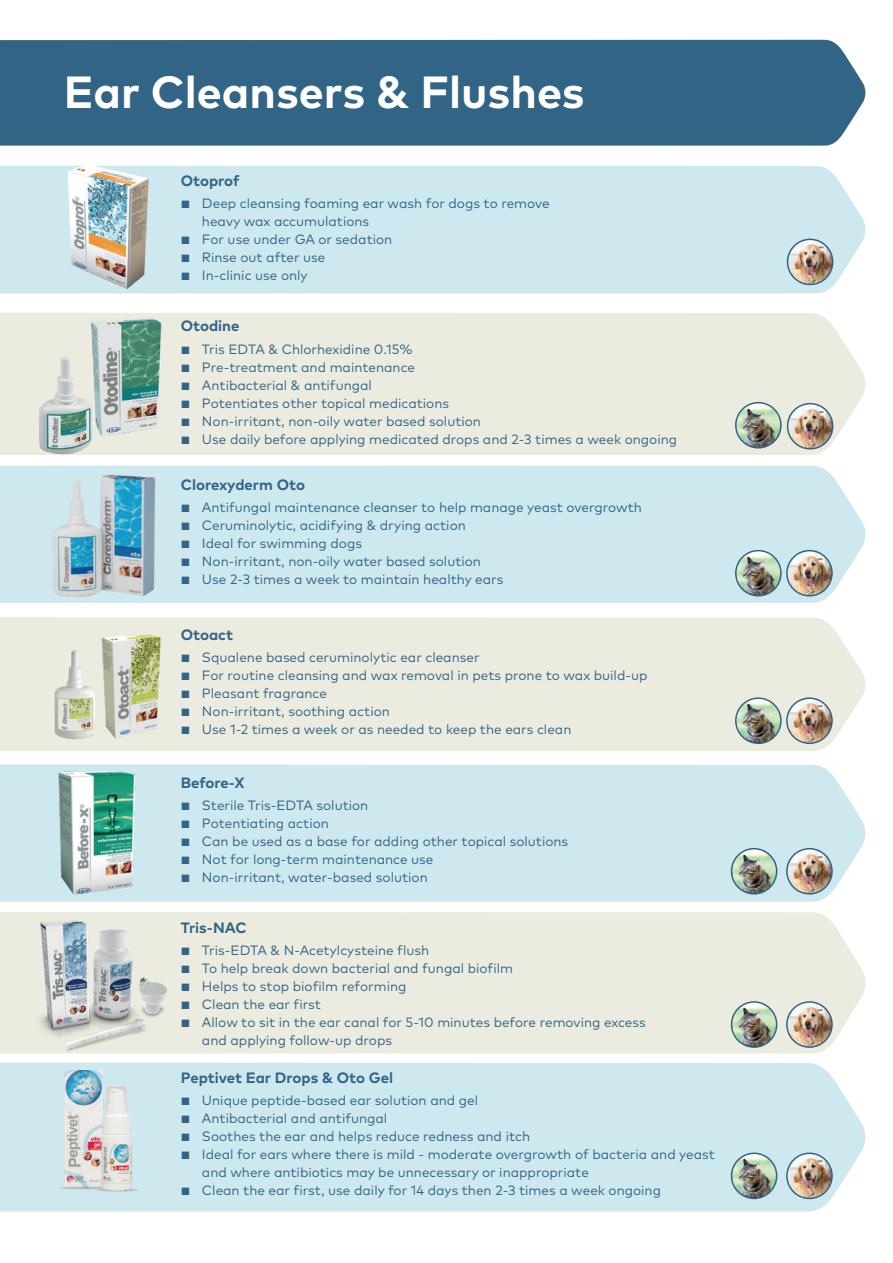
<style>
.page{position:relative;width:893px;height:1263px;background:#fff}
.page>*{position:absolute;margin:0;border:0;box-sizing:border-box;transform-origin:0 0}
.t1{font:700 45px "FF Mark Pro";color:#fff}
.t2{font:700 15px "FF Mark Pro";color:#326485}
.t3{font:13.5px/18px "FF Mark Pro";color:#326485}
.s1{font-weight:700;font-size:10.5px}
</style>
<div class="page">
<div style="left:0;top:40px;width:865px;height:106px;background:#326485"></div>
<div style="left:0;top:1062px;width:865px;height:149px;background:#cde8ef"></div>
<div style="left:0;top:912px;width:865px;height:141px;background:#ebecdf"></div>
<div style="left:0;top:764px;width:865px;height:138px;background:#cde8ef"></div>
<div style="left:0;top:617px;width:865px;height:134px;background:#ebecdf"></div>
<div style="left:0;top:465px;width:865px;height:138px;background:#cde8ef"></div>
<div style="left:0;top:313px;width:865px;height:142px;background:#ebecdf"></div>
<div style="left:0;top:166px;width:865px;height:127px;background:#cde8ef"></div>
<img style="left:736px;top:403px;width:45px;height:45px;border-radius:23px">
<div style="left:735px;top:402px;width:47px;height:47px;border:2px solid #326485;border-radius:50%"></div>
<img style="left:736px;top:551px;width:45px;height:45px;border-radius:23px">
<div style="left:735px;top:550px;width:47px;height:46px;border:2px solid #326485;border-radius:50%"></div>
<img style="left:736px;top:698px;width:45px;height:45px;border-radius:23px">
<div style="left:735px;top:697px;width:47px;height:47px;border:2px solid #326485;border-radius:50%"></div>
<img style="left:731px;top:849px;width:46px;height:45px;border-radius:23px">
<div style="left:731px;top:848px;width:46px;height:46px;border:2px solid #326485;border-radius:50%"></div>
<img style="left:731px;top:1002px;width:46px;height:45px;border-radius:23px">
<div style="left:731px;top:1001px;width:46px;height:47px;border:2px solid #326485;border-radius:50%"></div>
<img style="left:731px;top:1153px;width:46px;height:45px;border-radius:23px">
<div style="left:731px;top:1152px;width:46px;height:47px;border:2px solid #326485;border-radius:50%"></div>
<img style="left:57px;top:165px;width:101px;height:123px">
<img style="left:21px;top:764px;width:154px;height:138px">
<img style="left:1px;top:912px;width:186px;height:141px">
<img style="left:45px;top:1070px;width:106px;height:129px">
<img style="left:787px;top:239px;width:46px;height:45px;border-radius:23px">
<div style="left:787px;top:239px;width:46px;height:46px;border:2px solid #326485;border-radius:50%"></div>
<img style="left:787px;top:404px;width:46px;height:45px;border-radius:23px">
<div style="left:787px;top:403px;width:46px;height:46px;border:2px solid #326485;border-radius:50%"></div>
<img style="left:787px;top:551px;width:45px;height:45px;border-radius:23px">
<div style="left:786px;top:550px;width:47px;height:46px;border:2px solid #326485;border-radius:50%"></div>
<img style="left:787px;top:698px;width:45px;height:45px;border-radius:23px">
<div style="left:786px;top:697px;width:47px;height:47px;border:2px solid #326485;border-radius:50%"></div>
<img style="left:787px;top:849px;width:45px;height:45px;border-radius:23px">
<div style="left:786px;top:848px;width:47px;height:46px;border:2px solid #326485;border-radius:50%"></div>
<img style="left:787px;top:1002px;width:45px;height:45px;border-radius:23px">
<div style="left:786px;top:1001px;width:47px;height:47px;border:2px solid #326485;border-radius:50%"></div>
<img style="left:787px;top:1153px;width:45px;height:45px;border-radius:23px">
<div style="left:786px;top:1152px;width:47px;height:47px;border:2px solid #326485;border-radius:50%"></div>
<img style="left:32px;top:617px;width:154px;height:151px">
<img style="left:30px;top:313px;width:137px;height:142px">
<img style="left:41px;top:469px;width:117px;height:134px">
<h1 class="t1" style="left:64px;top:57px;width:522px">Ear Cleansers &amp; Flushes</h1>
<p class="t2" style="left:181px;top:169px;width:60px">Otoprof</p>
<p class="t3" style="left:202px;top:193px;width:349px;text-indent:-21px"><span class="s1">■</span> Deep cleansing foaming ear wash for dogs to remove heavy wax accumulations</p>
<p class="t3" style="left:181px;top:229px;width:213px"><span class="s1">■</span> For use under GA or sedation</p>
<p class="t3" style="left:181px;top:247px;width:146px"><span class="s1">■</span> Rinse out after use</p>
<p class="t3" style="left:181px;top:265px;width:129px"><span class="s1">■</span> In-clinic use only</p>
<p class="t2" style="left:181px;top:315px;width:60px">Otodine</p>
<p class="t3" style="left:181px;top:339px;width:233px"><span class="s1">■</span> Tris EDTA &amp; Chlorhexidine 0.15%</p>
<p class="t3" style="left:181px;top:357px;width:236px"><span class="s1">■</span> Pre-treatment and maintenance</p>
<p class="t3" style="left:181px;top:375px;width:193px"><span class="s1">■</span> Antibacterial &amp; antifungal</p>
<p class="t3" style="left:181px;top:393px;width:270px"><span class="s1">■</span> Potentiates other topical medications</p>
<p class="t3" style="left:181px;top:411px;width:302px"><span class="s1">■</span> Non-irritant, non-oily water based solution</p>
<p class="t3" style="left:181px;top:429px;width:498px"><span class="s1">■</span> Use daily before applying medicated drops and 2-3 times a week ongoing</p>
<p class="t2" style="left:181px;top:473px;width:126px">Clorexyderm Oto</p>
<p class="t3" style="left:181px;top:497px;width:463px"><span class="s1">■</span> Antifungal maintenance cleanser to help manage yeast overgrowth</p>
<p class="t3" style="left:181px;top:515px;width:287px"><span class="s1">■</span> Ceruminolytic, acidifying &amp; drying action</p>
<p class="t3" style="left:181px;top:533px;width:183px"><span class="s1">■</span> Ideal for swimming dogs</p>
<p class="t3" style="left:181px;top:551px;width:302px"><span class="s1">■</span> Non-irritant, non-oily water based solution</p>
<p class="t3" style="left:181px;top:569px;width:324px"><span class="s1">■</span> Use 2-3 times a week to maintain healthy ears</p>
<p class="t2" style="left:181px;top:623px;width:54px">Otoact</p>
<p class="t3" style="left:181px;top:647px;width:300px"><span class="s1">■</span> Squalene based ceruminolytic ear cleanser</p>
<p class="t3" style="left:181px;top:665px;width:468px"><span class="s1">■</span> For routine cleansing and wax removal in pets prone to wax build-up</p>
<p class="t3" style="left:181px;top:683px;width:148px"><span class="s1">■</span> Pleasant fragrance</p>
<p class="t3" style="left:181px;top:701px;width:211px"><span class="s1">■</span> Non-irritant, soothing action</p>
<p class="t3" style="left:181px;top:719px;width:392px"><span class="s1">■</span> Use 1-2 times a week or as needed to keep the ears clean</p>
<p class="t2" style="left:181px;top:771px;width:65px">Before-X</p>
<p class="t3" style="left:181px;top:795px;width:189px"><span class="s1">■</span> Sterile Tris-EDTA solution</p>
<p class="t3" style="left:181px;top:813px;width:150px"><span class="s1">■</span> Potentiating action</p>
<p class="t3" style="left:181px;top:831px;width:389px"><span class="s1">■</span> Can be used as a base for adding other topical solutions</p>
<p class="t3" style="left:181px;top:849px;width:254px"><span class="s1">■</span> Not for long-term maintenance use</p>
<p class="t3" style="left:181px;top:867px;width:249px"><span class="s1">■</span> Non-irritant, water-based solution</p>
<p class="t2" style="left:181px;top:916px;width:67px">Tris-NAC</p>
<p class="t3" style="left:181px;top:940px;width:250px"><span class="s1">■</span> Tris-EDTA &amp; N-Acetylcysteine flush</p>
<p class="t3" style="left:181px;top:958px;width:334px"><span class="s1">■</span> To help break down bacterial and fungal biofilm</p>
<p class="t3" style="left:181px;top:976px;width:227px"><span class="s1">■</span> Helps to stop biofilm reforming</p>
<p class="t3" style="left:181px;top:994px;width:142px"><span class="s1">■</span> Clean the ear first</p>
<p class="t3" style="left:202px;top:1012px;width:445px;text-indent:-21px"><span class="s1">■</span> Allow to sit in the ear canal for 5-10 minutes before removing excess and applying follow-up drops</p>
<p class="t2" style="left:181px;top:1066px;width:214px">Peptivet Ear Drops &amp; Oto Gel</p>
<p class="t3" style="left:181px;top:1090px;width:299px"><span class="s1">■</span> Unique peptide-based ear solution and gel</p>
<p class="t3" style="left:181px;top:1108px;width:208px"><span class="s1">■</span> Antibacterial and antifungal</p>
<p class="t3" style="left:181px;top:1126px;width:351px"><span class="s1">■</span> Soothes the ear and helps reduce redness and itch</p>
<p class="t3" style="left:202px;top:1144px;width:514px;text-indent:-21px"><span class="s1">■</span> Ideal for ears where there is mild - moderate overgrowth of bacteria and yeast and where antibiotics may be unnecessary or inappropriate</p>
<p class="t3" style="left:181px;top:1180px;width:482px"><span class="s1">■</span> Clean the ear first, use daily for 14 days then 2-3 times a week ongoing</p>
</div>
